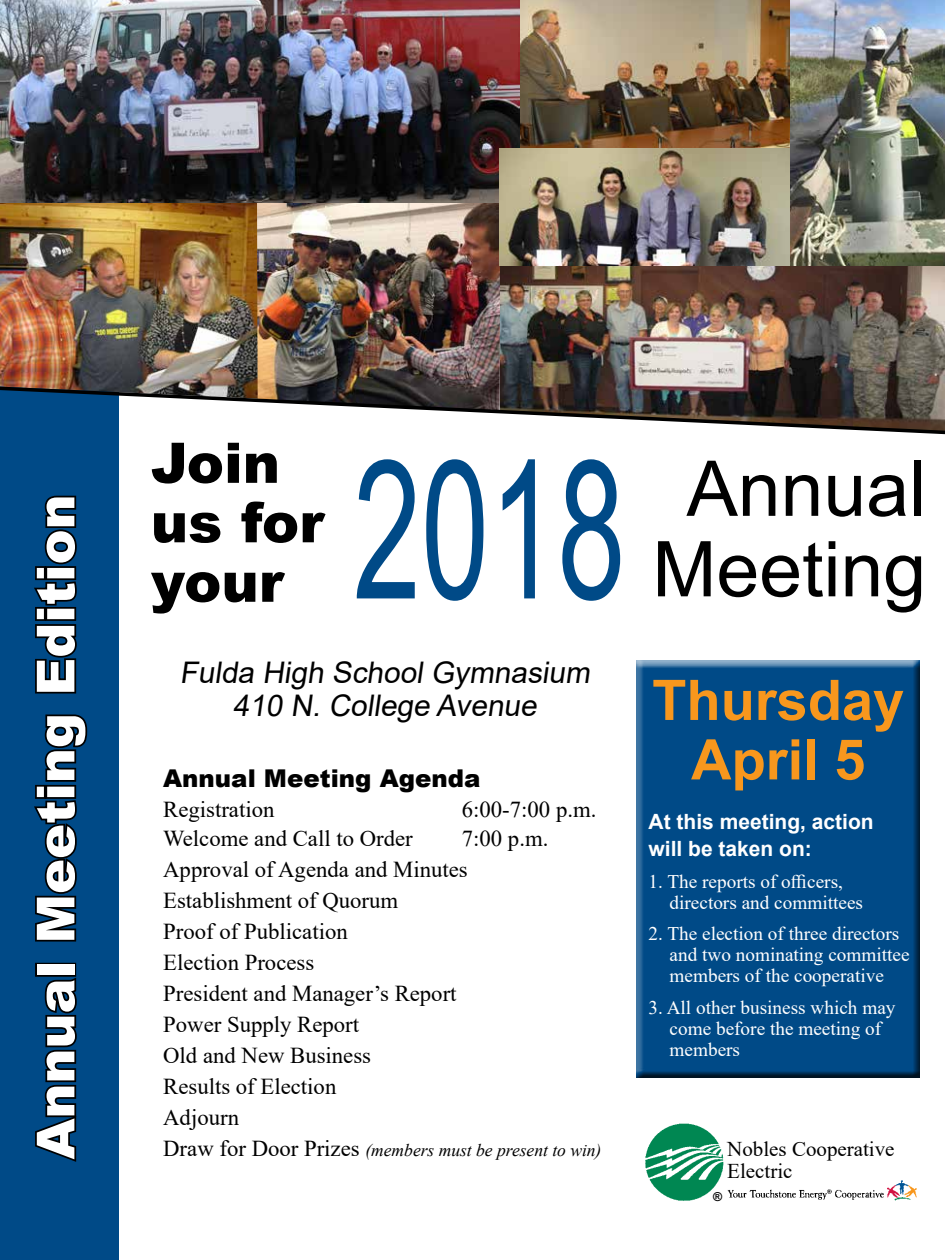
<style>
.page{position:relative;width:945px;height:1260px;background:#fff}
.page>*{position:absolute;margin:0;border:0;box-sizing:border-box;transform-origin:0 0}
.t1{font:193.55px "Arial";color:#004a87;scale:.63 1}
.t2{font:77px/80.5px "Arial";color:#000;text-align:center}
.t3{font:700 56px "Arial";color:#f8971d}
.t4{font:900 56px/59.5px "Arial";color:#000}
.t5{font:900 52.5px "Arial";color:#fff}
.t6{font:29.75px/33.2px "Arial";color:#000;text-align:center}
.t7{font:900 24.5px "Arial";color:#000}
.t8{font:22.75px/31px "Times New Roman";color:#000}
.t9{font:700 21px/27.3px "Arial";color:#fff}
.t10{font:21px/22.8px "Times New Roman";color:#000}
.t11{font:19.25px/21px "Times New Roman";color:#fff}
.t12{font:italic 17.5px "Times New Roman";color:#000}
.t13{font:700 12.25px "Arial";color:#000}
.s1{font-style:normal;font-size:22.75px}
</style>
<div class="page">
<img style="left:500px;top:265px;width:445px;height:119px">
<div style="left:0;top:386px;width:118px;height:874px;background:#004a87"></div>
<img style="left:896px;top:1180px;width:12px;height:5px">
<svg style="left:887px;top:1185px;width:30px;height:15px"></svg>
<img style="left:645px;top:1123px;width:79px;height:78px">
<img style="left:727px;top:1189px;width:157px;height:11px">
<svg style="left:35px;top:975px;width:42px;height:187px"></svg>
<div style="left:35px;top:963px;width:41px;height:14px;border:4px solid #000"></div>
<svg style="left:34px;top:714px;width:54px;height:228px"></svg>
<svg style="left:34px;top:495px;width:43px;height:199px"></svg>
<div style="left:632px;top:661px;width:289px;height:417px;background:#000;opacity:.75"></div>
<img style="left:0;top:203px;width:257px;height:181px">
<img style="left:257px;top:203px;width:243px;height:181px">
<svg style="left:0;top:384px;width:945px;height:53px"></svg>
<img style="left:499px;top:0;width:446px;height:265px">
<img style="left:0;top:0;width:519px;height:203px">
<h3 class="t5" style="left:18px;top:1159px;width:667px;rotate:-90deg">Annual Meeting Edition</h3>
<h3 class="t4" style="left:151px;top:431px;width:175px">Join us for your</h3>
<h1 class="t1" style="left:353px;top:397px;width:434px">2018</h1>
<h2 class="t2" style="left:652px;top:448px;width:275px">Annual<br>Meeting</h2>
<h3 class="t6" style="left:180px;top:655px;width:417px">Fulda High School Gymnasium<br>410 N. College Avenue</h3>
<p class="t7" style="left:163px;top:760px;width:319px">Annual Meeting Agenda</p>
<p class="t8" style="left:163px;top:793px;width:113px">Registration</p>
<p class="t8" style="left:462px;top:793px;width:136px">6:00-7:00 p.m.</p>
<p class="t8" style="left:163px;top:822px;width:251px">Welcome and Call to Order</p>
<p class="t8" style="left:163px;top:822px;width:387px;text-indent:299px">7:00 p.m.<br>Approval of Agenda and Minutes<br>Establishment of Quorum<br>Proof of Publication<br>Election Process<br>President and Manager’s Report<br>Power Supply Report<br>Old and New Business<br>Results of Election<br>Adjourn</p>
<p class="t12" style="left:163px;top:1138px;width:440px"><span class="s1">Draw for Door Prizes</span> (members must be present to win)</p>
<h3 class="t3" style="left:652px;top:661px;width:254px">Thursday</h3>
<h3 class="t3" style="left:691px;top:720px;width:176px">April 5</h3>
<p class="t9" style="left:649px;top:808px;width:227px">At this meeting, action will be taken on:</p>
<p class="t11" style="left:670px;top:870px;width:195px;text-indent:-21px">1. The reports of officers, directors and committees</p>
<p class="t11" style="left:670px;top:923px;width:242px;text-indent:-21px">2. The election of three directors and two nominating committee members of the cooperative</p>
<p class="t11" style="left:670px;top:996px;width:228px;text-indent:-21px">3. All other business which may come before the meeting of members</p>
<p class="t10" style="left:727px;top:1136px;width:169px">Nobles Cooperative<br>Electric</p>
<p class="t13" style="left:713px;top:1188px;width:11px">®</p>
</div>
